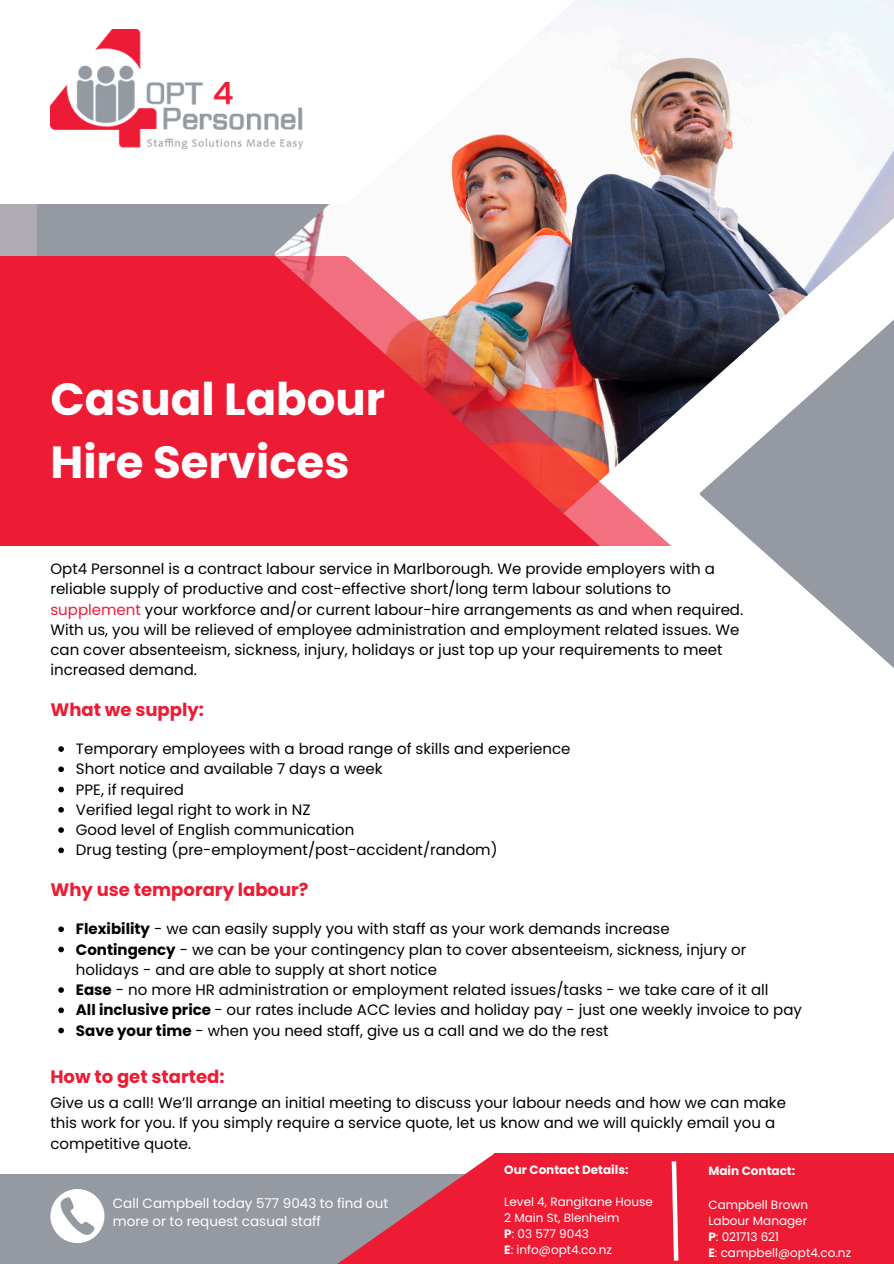
<style>
.page{position:relative;width:894px;height:1264px;background:#fff}
.page>*{position:absolute;margin:0;border:0;box-sizing:border-box;transform-origin:0 0}
.t1{font:700 45px/63px "Poppins";color:#fff}
.t2{font:700 18px "Poppins";color:#ed1b34}
.t3{font:15px/20.2px "Poppins";color:#000}
.t4{font:13.5px/18px "Poppins";color:#fff}
.t5{font:12px "Poppins";color:#fff}
.t6{font:700 12px "Poppins";color:#fff}
.s1{color:#ed1b34}
.s2{font-weight:700}
</style>
<div class="page">
<img style="left:456px;top:0;width:437px;height:256px">
<svg style="left:538px;top:146px;width:355px;height:400px"></svg>
<svg style="left:599px;top:256px;width:71px;height:290px"></svg>
<svg style="left:37px;top:204px;width:293px;height:52px;background:#9d9fa7"></svg>
<div style="left:0;top:0;width:37px;height:464px;background:#b0abb2"></div>
<img style="left:450px;top:0;width:220px;height:204px">
<div style="left:0;top:0;width:346px;height:204px;background:#fff"></div>
<img style="left:274px;top:256px;width:325px;height:290px">
<div style="left:0;top:256px;width:274px;height:580px;background:#ed1b34"></div>
<div style="left:0;top:546px;width:714px;height:717px;background:#fff"></div>
<svg style="left:699px;top:204px;width:194px;height:463px"></svg>
<div style="left:0;top:1174px;width:480px;height:89px;background:#9599a2"></div>
<svg style="left:339px;top:1154px;width:155px;height:109px"></svg>
<div style="left:494px;top:1153px;width:399px;height:110px;background:#ed1b34"></div>
<img style="left:50px;top:29px;width:253px;height:121px">
<svg style="left:50px;top:1189px;width:54px;height:53px"></svg>
<svg style="left:58px;top:746px;width:6px;height:5px"></svg>
<svg style="left:58px;top:766px;width:6px;height:6px"></svg>
<svg style="left:58px;top:786px;width:6px;height:6px"></svg>
<svg style="left:58px;top:807px;width:6px;height:5px"></svg>
<svg style="left:58px;top:827px;width:6px;height:5px"></svg>
<svg style="left:58px;top:847px;width:6px;height:6px"></svg>
<svg style="left:58px;top:926px;width:6px;height:6px"></svg>
<svg style="left:58px;top:946px;width:6px;height:6px"></svg>
<svg style="left:58px;top:987px;width:6px;height:5px"></svg>
<svg style="left:58px;top:1007px;width:6px;height:6px"></svg>
<svg style="left:58px;top:1027px;width:6px;height:6px"></svg>
<svg style="left:671px;top:1161px;width:8px;height:100px"></svg>
<h3 class="t1" style="left:50px;top:367px;width:336px">Casual Labour<br>Hire Services</h3>
<h1 class="t3" style="left:50px;top:558px;width:694px">Opt4 Personnel is a contract labour service in Marlborough. We provide employers with a reliable supply of productive and cost-effective short/long term labour solutions to <span class="s1">supplement</span> your workforce and/or current labour-hire arrangements as and when required.<br>With us, you will be relieved of employee administration and employment related issues. We can cover absenteeism, sickness, injury, holidays or just top up your requirements to meet increased demand.</h1>
<h2 class="t2" style="left:50px;top:697px;width:155px">What we supply:</h2>
<p class="t3" style="left:76px;top:738px;width:496px">Temporary employees with a broad range of skills and experience</p>
<p class="t3" style="left:76px;top:759px;width:308px">Short notice and available 7 days a week</p>
<p class="t3" style="left:76px;top:779px;width:109px">PPE, if required</p>
<p class="t3" style="left:76px;top:799px;width:236px">Verified legal right to work in NZ</p>
<p class="t3" style="left:76px;top:819px;width:280px">Good level of English communication</p>
<p class="t3" style="left:76px;top:840px;width:423px">Drug testing (pre-employment/post-accident/random)</p>
<h2 class="t2" style="left:50px;top:877px;width:260px">Why use temporary labour?</h2>
<p class="t3" style="left:76px;top:918px;width:595px"><span class="s2">Flexibility</span> - we can easily supply you with staff as your work demands increase</p>
<p class="t3" style="left:76px;top:939px;width:672px"><span class="s2">Contingency</span> - we can be your contingency plan to cover absenteeism, sickness, injury or holidays - and are able to supply at short notice</p>
<p class="t3" style="left:76px;top:979px;width:694px"><span class="s2">Ease</span> - no more HR administration or employment related issues/tasks - we take care of it all</p>
<p class="t3" style="left:76px;top:999px;width:727px"><span class="s2">All inclusive price</span> - our rates include ACC levies and holiday pay - just one weekly invoice to pay</p>
<p class="t3" style="left:76px;top:1020px;width:534px"><span class="s2">Save your time</span> - when you need staff, give us a call and we do the rest</p>
<h2 class="t2" style="left:50px;top:1064px;width:176px">How to get started:</h2>
<h3 class="t3" style="left:50px;top:1092px;width:736px">Give us a call! We’ll arrange an initial meeting to discuss your labour needs and how we can make this work for you. If you simply require a service quote, let us know and we will quickly email you a competitive quote.</h3>
<h4 class="t4" style="left:113px;top:1194px;width:277px">Call Campbell today 577 9043 to find out more or to request casual staff</h4>
<p class="t6" style="left:504px;top:1161px;width:126px">Our Contact Details:</p>
<p class="t5" style="left:504px;top:1193px;width:150px">Level 4, Rangitane House</p>
<p class="t5" style="left:504px;top:1209px;width:117px">2 Main St, Blenheim</p>
<p class="t5" style="left:504px;top:1225px;width:86px"><span class="s2">P</span>: 03 577 9043</p>
<h4 class="t5" style="left:504px;top:1241px;width:109px"><span class="s2">E</span>: info@opt4.co.nz</h4>
<p class="t6" style="left:708px;top:1162px;width:88px">Main Contact:</p>
<p class="t5" style="left:708px;top:1196px;width:101px">Campbell Brown</p>
<p class="t5" style="left:708px;top:1212px;width:100px">Labour Manager</p>
<p class="t5" style="left:708px;top:1228px;width:72px"><span class="s2">P</span>: 021713 621</p>
<p class="t5" style="left:708px;top:1244px;width:144px"><span class="s2">E</span>: campbell@opt4.co.nz</p>
</div>
